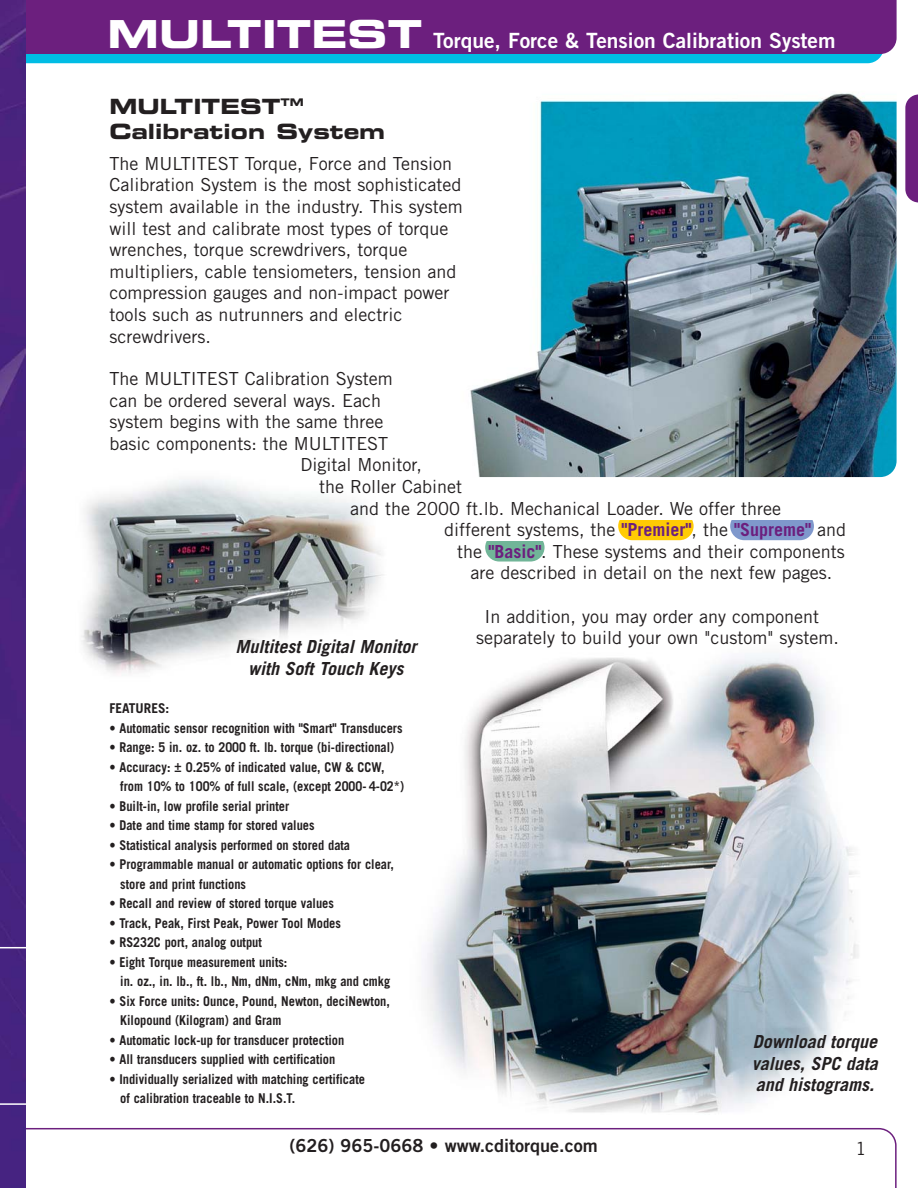
<style>
.page{position:relative;width:918px;height:1188px;background:#fff}
.page>*{position:absolute;margin:0;border:0;box-sizing:border-box;transform-origin:0 0}
.t1{font:21px "Trade Gothic Bold Two";color:#fff}
.t2{font:21px/25.2px "Eurostile Bold Extended Two";color:#231f20}
.t3{font:18px/21.6px "Trade Gothic";color:#231f20}
.t4{font:italic 700 18px/21.6px "Trade Gothic";color:#231f20;text-align:center}
.t5{font:18px "Trade Gothic Bold Two";color:#231f20}
.t6{font:700 13.5px/19.5px "Trade Gothic";color:#231f20;scale:.92 1}
.t7{font:700 13.5px "Trade Gothic";color:#231f20}
.s1{font-family:"Eurostile Bold Extended Two";font-size:38.7px}
.s2{font-weight:700;color:#6c1f7e}
.s3{font-family:"Unitus"}
</style>
<div class="page">
<img style="left:81px;top:477px;width:785px;height:636px">
<div style="left:618px;top:512px;width:76px;height:28px;background:#ffcb04;border-radius:14px"></div>
<div style="left:730px;top:512px;width:84px;height:28px;background:#7f98cc;border-radius:14px"></div>
<div style="left:485px;top:533px;width:60px;height:29px;background:#71b598;border-radius:14px"></div>
<div style="left:469px;top:512px;width:96px;height:29px;background:#fff"></div>
<div style="left:726px;top:490px;width:96px;height:30px;background:#fff"></div>
<div style="left:611px;top:490px;width:96px;height:30px;background:#fff"></div>
<img style="left:470px;top:93px;width:427px;height:384px">
<svg style="left:25px;top:1128px;width:872px;height:60px"></svg>
<div style="left:25px;top:54px;width:857px;height:9px;background:#00bce4"></div>
<div style="left:25px;top:0;width:872px;height:54px;background:#6c1f7e"></div>
<div style="left:0;top:0;width:25px;height:1188px;background:#49237f"></div>
<div style="left:0;top:947px;width:26px;height:158px;background:#462381"></div>
<svg style="left:905px;top:94px;width:13px;height:108px"></svg>
<h1 class="t1" style="left:108px;top:32px;width:730px"><span class="s1">MULTITEST</span> Torque, Force &amp; Tension Calibration System</h1>
<h1 class="t2" style="left:110px;top:95px;width:277px">MULTITEST<sup>TM<br></sup>Calibration System</h1>
<p class="t3" style="left:109px;top:154px;width:355px">The MULTITEST Torque, Force and Tension Calibration System is the most sophisticated system available in the industry. This system will test and calibrate most types of torque wrenches, torque screwdrivers, torque multipliers, cable tensiometers, tension and compression gauges and non-impact power tools such as nutrunners and electric screwdrivers.</p>
<h2 class="t3" style="left:109px;top:369px;width:285px">The MULTITEST Calibration System</h2>
<h2 class="t3" style="left:109px;top:391px;width:273px">can be ordered several ways. Each</h2>
<h2 class="t3" style="left:109px;top:413px;width:276px">system begins with the same three</h2>
<h2 class="t3" style="left:109px;top:434px;width:280px">basic components: the MULTITEST</h2>
<h2 class="t3" style="left:301px;top:456px;width:123px">Digital Monitor,</h2>
<h2 class="t3" style="left:319px;top:477px;width:145px">the Roller Cabinet</h2>
<h2 class="t3" style="left:350px;top:499px;width:433px">and the 2000 ft.lb. Mechanical Loader. We offer three</h2>
<h2 class="t3" style="left:444px;top:521px;width:404px">different systems, the <span class="s2">"Premier"</span>, the <span class="s2">"Supreme"</span> and</h2>
<h2 class="t3" style="left:457px;top:542px;width:389px">the <span class="s2">"Basic"</span>. These systems and their components</h2>
<h2 class="t3" style="left:470px;top:564px;width:363px">are described in detail on the next few pages.</h2>
<h2 class="t3" style="left:476px;top:607px;width:364px;text-indent:8px">In addition, you may order any component separately to build your own "custom" system.</h2>
<h2 class="t4" style="left:235px;top:638px;width:186px">Multitest Digital Monitor with Soft Touch Keys</h2>
<p class="t7" style="left:109px;top:703px;width:62px">FEATURES:</p>
<p class="t6" style="left:109px;top:719px;width:320px">• Automatic sensor recognition with "Smart" Transducers</p>
<p class="t6" style="left:109px;top:739px;width:311px">• Range: 5 in. oz. to 2000 ft. lb. torque (bi-directional)</p>
<p class="t6" style="left:120px;top:758px;width:310px;text-indent:-11px">• Accuracy: <span class="s3">±</span> 0.25% of indicated value, CW &amp; CCW, from 10% to 100% of full scale, (except 2000- 4-02*)</p>
<p class="t6" style="left:109px;top:797px;width:197px">• Built-in, low profile serial printer</p>
<p class="t6" style="left:109px;top:817px;width:225px">• Date and time stamp for stored values</p>
<p class="t6" style="left:109px;top:836px;width:263px">• Statistical analysis performed on stored data</p>
<p class="t6" style="left:120px;top:856px;width:299px;text-indent:-11px">• Programmable manual or automatic options for clear, store and print functions</p>
<p class="t6" style="left:109px;top:895px;width:246px">• Recall and review of stored torque values</p>
<p class="t6" style="left:109px;top:914px;width:253px">• Track, Peak, First Peak, Power Tool Modes</p>
<p class="t6" style="left:109px;top:934px;width:167px">• RS232C port, analog output</p>
<p class="t6" style="left:120px;top:953px;width:295px;text-indent:-11px">• Eight Torque measurement units:<br>in. oz., in. lb., ft. lb., Nm, dNm, cNm, mkg and cmkg</p>
<p class="t6" style="left:120px;top:992px;width:295px;text-indent:-11px">• Six Force units: Ounce, Pound, Newton, deciNewton,<br>Kilopound (Kilogram) and Gram</p>
<p class="t6" style="left:109px;top:1031px;width:257px">• Automatic lock-up for transducer protection</p>
<p class="t6" style="left:109px;top:1051px;width:247px">• All transducers supplied with certification</p>
<p class="t6" style="left:120px;top:1070px;width:268px;text-indent:-11px">• Individually serialized with matching certificate of calibration traceable to N.I.S.T.</p>
<h2 class="t4" style="left:752px;top:1032px;width:131px;text-align:justify">Download torque values, SPC data and histograms.</h2>
<h2 class="t5" style="left:290px;top:1139px;width:310px">(626) 965-0668 • www.cditorque.com</h2>
<h2 class="t3" style="left:856px;top:1140px;width:12px">1</h2>
</div>
